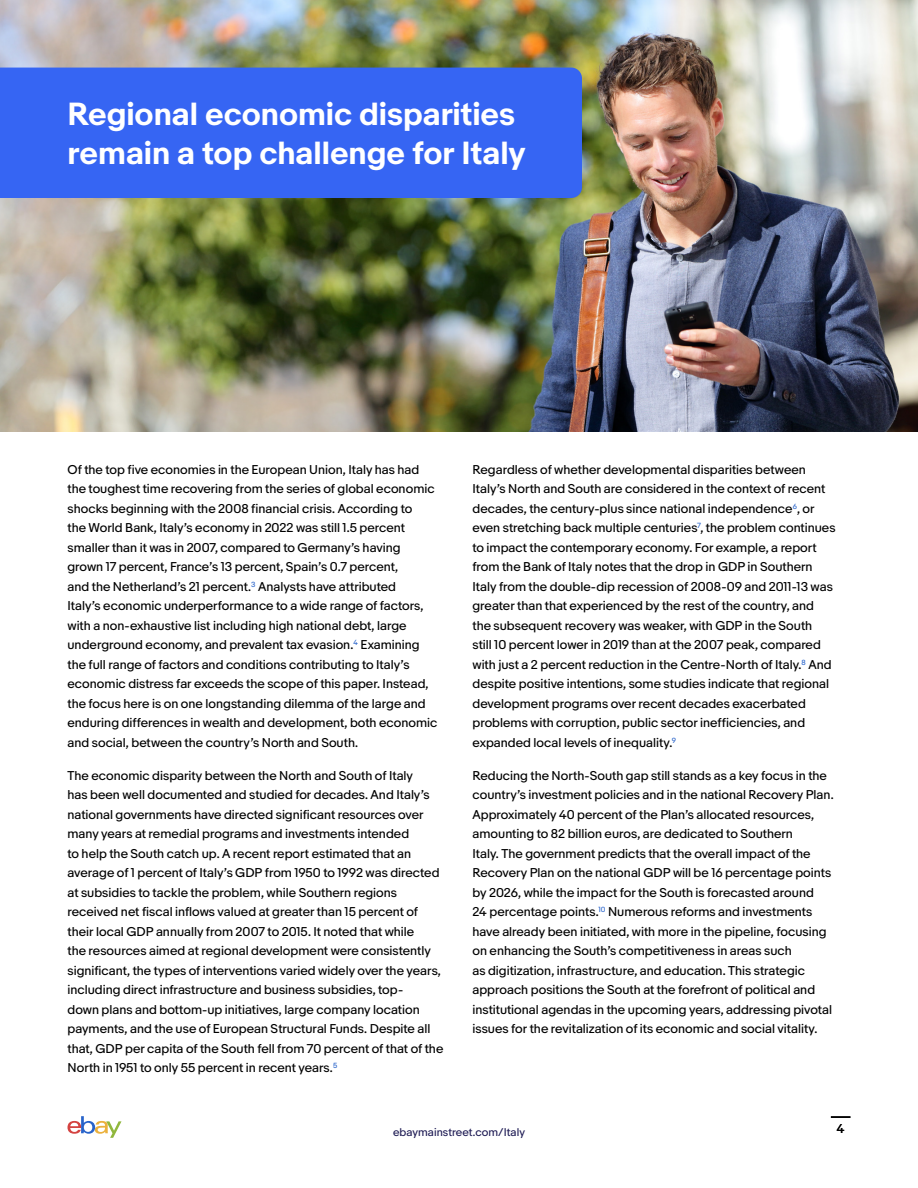
<style>
.page{position:relative;width:918px;height:1188px;background:#fff}
.page>*{position:absolute;margin:0;border:0;box-sizing:border-box;transform-origin:0 0}
.t1{font:700 30px/39px "Market Sans";color:#fff}
.t2{font:12px/19.5px "Market Sans";color:#000}
.t3{font:10.5px "Market Sans";letter-spacing:.005em;color:#201d55}
</style>
<div class="page">
<svg style="left:68px;top:1116px;width:54px;height:22px"></svg>
<svg style="left:831px;top:1116px;width:19px;height:2px"></svg>
<img style="left:0;top:0;width:918px;height:432px">
<div style="left:0;top:68px;width:582px;height:130px;background:#3665f3"></div>
<h1 class="t1" style="left:68px;top:96px;width:460px">Regional economic disparities remain a top challenge for Italy</h1>
<p class="t2" style="left:68px;top:460px;width:371px">Of the top five economies in the European Union, Italy has had the toughest time recovering from the series of global economic shocks beginning with the 2008 financial crisis. According to<br>the World Bank, Italy’s economy in 2022 was still 1.5 percent smaller than it was in 2007, compared to Germany’s having grown 17 percent, France’s 13 percent, Spain’s 0.7 percent,<br>and the Netherland’s 21 percent.<sup>3</sup> Analysts have attributed<br>Italy’s economic underperformance to a wide range of factors, with a non-exhaustive list including high national debt, large underground economy, and prevalent tax evasion.<sup>4</sup> Examining the full range of factors and conditions contributing to Italy’s economic distress far exceeds the scope of this paper. Instead, the focus here is on one longstanding dilemma of the large and enduring differences in wealth and development, both economic and social, between the country’s North and South.</p>
<p class="t2" style="left:68px;top:766px;width:377px">The economic disparity between the North and South of Italy<br>has been well documented and studied for decades. And Italy’s national governments have directed significant resources over many years at remedial programs and investments intended<br>to help the South catch up. A recent report estimated that an average of 1 percent of Italy’s GDP from 1950 to 1992 was directed at subsidies to tackle the problem, while Southern regions received net fiscal inflows valued at greater than 15 percent of their local GDP annually from 2007 to 2015. It noted that while<br>the resources aimed at regional development were consistently significant, the types of interventions varied widely over the years, including direct infrastructure and business subsidies, top-<br>down plans and bottom-up initiatives, large company location payments, and the use of European Structural Funds. Despite all that, GDP per capita of the South fell from 70 percent of that of the North in 1951 to only 55 percent in recent years.<sup>5</sup></p>
<p class="t2" style="left:472px;top:460px;width:365px">Regardless of whether developmental disparities between Italy’s North and South are considered in the context of recent decades, the century-plus since national independence<sup>6</sup>, or even stretching back multiple centuries<sup>7</sup>, the problem continues to impact the contemporary economy. For example, a report from the Bank of Italy notes that the drop in GDP in Southern Italy from the double-dip recession of 2008-09 and 2011-13 was greater than that experienced by the rest of the country, and the subsequent recovery was weaker, with GDP in the South<br>still 10 percent lower in 2019 than at the 2007 peak, compared with just a 2 percent reduction in the Centre-North of Italy.<sup>8</sup> And despite positive intentions, some studies indicate that regional development programs over recent decades exacerbated problems with corruption, public sector inefficiencies, and expanded local levels of inequality.<sup>9</sup></p>
<p class="t2" style="left:472px;top:766px;width:363px">Reducing the North-South gap still stands as a key focus in the country’s investment policies and in the national Recovery Plan.<br>Approximately 40 percent of the Plan’s allocated resources, amounting to 82 billion euros, are dedicated to Southern<br>Italy. The government predicts that the overall impact of the Recovery Plan on the national GDP will be 16 percentage points by 2026, while the impact for the South is forecasted around<br>24 percentage points.<sup>10</sup> Numerous reforms and investments have already been initiated, with more in the pipeline, focusing on enhancing the South’s competitiveness in areas such<br>as digitization, infrastructure, and education. This strategic approach positions the South at the forefront of political and institutional agendas in the upcoming years, addressing pivotal issues for the revitalization of its economic and social vitality.</p>
<p class="t3" style="left:393px;top:1126px;width:133px">ebaymainstreet.com/Italy</p>
<p class="t2" style="left:837px;top:1119px;width:9px">4</p>
</div>
